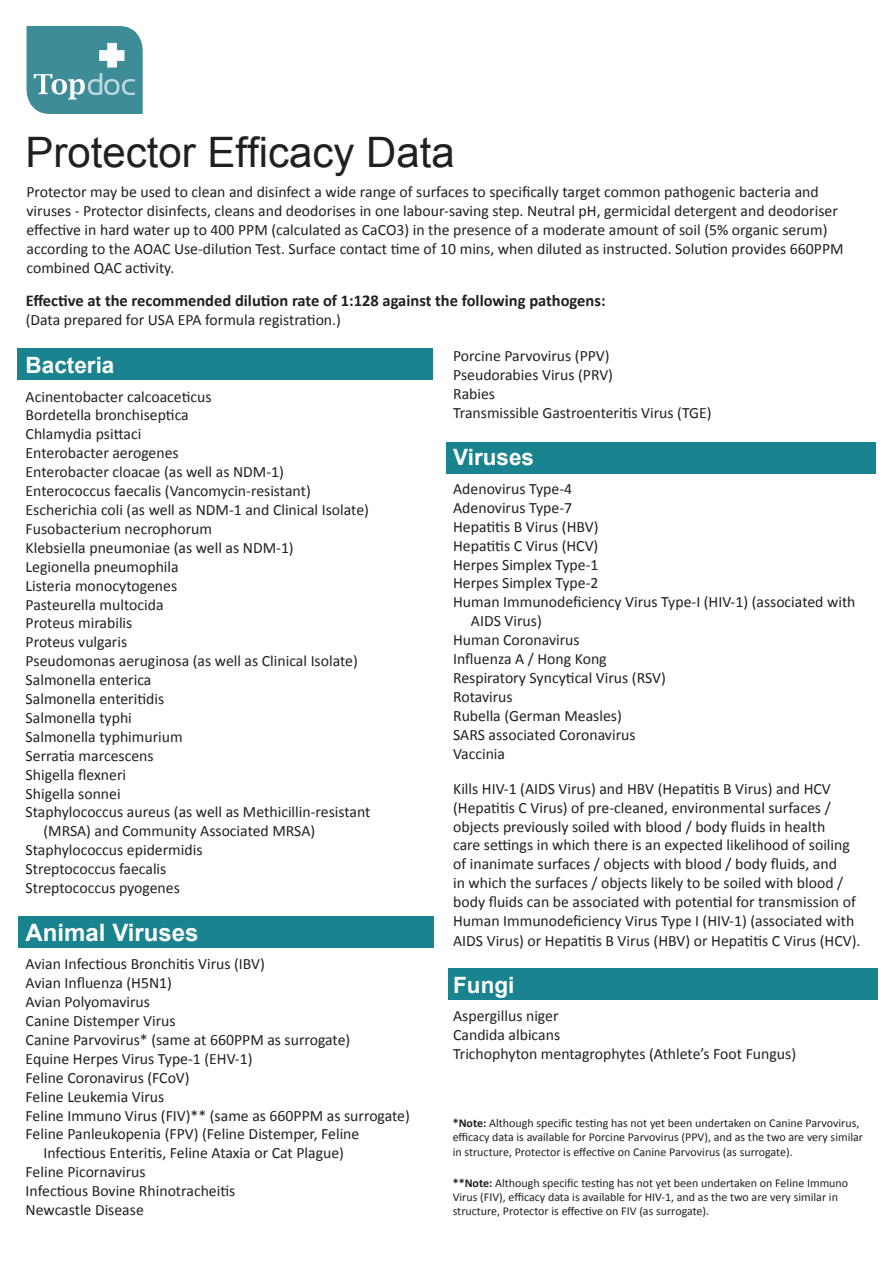
<style>
.page{position:relative;width:893px;height:1263px;background:#fff}
.page>*{position:absolute;margin:0;border:0;box-sizing:border-box;transform-origin:0 0}
.t1{font:42px "Arial";color:#231f20}
.t2{font:700 24px "Arial";color:#fff}
.t3{font:700 22.5px "Arial";color:#fff}
.t4{font:700 16.5px "Calibri";color:#231f20}
.t5{font:15.75px/18.9px "Calibri";color:#231f20}
.t6{font:12px/14.4px "Calibri";color:#231f20}
.s1{font-weight:700}
</style>
<div class="page">
<div style="left:446px;top:442px;width:430px;height:31px;background:#19838f"></div>
<div style="left:18px;top:916px;width:416px;height:31px;background:#19838f"></div>
<div style="left:448px;top:968px;width:429px;height:32px;background:#19838f"></div>
<div style="left:17px;top:349px;width:415px;height:31px;background:#19838f"></div>
<svg style="left:27px;top:26px;width:116px;height:88px;background:#549aa3"></svg>
<h1 class="t1" style="left:25px;top:125px;width:431px">Protector Efficacy Data</h1>
<p class="t5" style="left:27px;top:183px;width:819px">Protector may be used to clean and disinfect a wide range of surfaces to specifically target common pathogenic bacteria and viruses - Protector disinfects, cleans and deodorises in one labour-saving step. Neutral pH, germicidal detergent and deodoriser effective in hard water up to 400 PPM (calculated as CaCO3) in the presence of a moderate amount of soil (5% organic serum) according to the AOAC Use-dilution Test. Surface contact time of 10 mins, when diluted as instructed. Solution provides 660PPM combined QAC activity.</p>
<p class="t4" style="left:26px;top:290px;width:581px">Effective at the recommended dilution rate of 1:128 against the following pathogens:</p>
<p class="t5" style="left:26px;top:310px;width:317px">(Data prepared for USA EPA formula registration.)</p>
<h3 class="t3" style="left:26px;top:350px;width:90px">Bacteria</h3>
<p class="t5" style="left:26px;top:387px;width:187px">Acinentobacter calcoaceticus</p>
<p class="t5" style="left:26px;top:406px;width:165px">Bordetella bronchiseptica</p>
<p class="t5" style="left:26px;top:425px;width:117px">Chlamydia psittaci</p>
<p class="t5" style="left:26px;top:444px;width:155px">Enterobacter aerogenes</p>
<p class="t5" style="left:26px;top:463px;width:260px">Enterobacter cloacae (as well as NDM-1)</p>
<p class="t5" style="left:26px;top:481px;width:287px">Enterococcus faecalis (Vancomycin-resistant)</p>
<p class="t5" style="left:26px;top:500px;width:345px">Escherichia coli (as well as NDM-1 and Clinical Isolate)</p>
<p class="t5" style="left:26px;top:519px;width:188px">Fusobacterium necrophorum</p>
<p class="t5" style="left:26px;top:538px;width:270px">Klebsiella pneumoniae (as well as NDM-1)</p>
<p class="t5" style="left:26px;top:557px;width:155px">Legionella pneumophila</p>
<p class="t5" style="left:26px;top:576px;width:153px">Listeria monocytogenes</p>
<p class="t5" style="left:26px;top:595px;width:139px">Pasteurella multocida</p>
<p class="t5" style="left:26px;top:614px;width:108px">Proteus mirabilis</p>
<p class="t5" style="left:26px;top:633px;width:103px">Proteus vulgaris</p>
<p class="t5" style="left:26px;top:652px;width:334px">Pseudomonas aeruginosa (as well as Clinical Isolate)</p>
<p class="t5" style="left:26px;top:670px;width:127px">Salmonella enterica</p>
<p class="t5" style="left:26px;top:689px;width:140px">Salmonella enteritidis</p>
<p class="t5" style="left:26px;top:708px;width:108px">Salmonella typhi</p>
<p class="t5" style="left:26px;top:727px;width:159px">Salmonella typhimurium</p>
<p class="t5" style="left:26px;top:746px;width:129px">Serratia marcescens</p>
<p class="t5" style="left:26px;top:765px;width:102px">Shigella flexneri</p>
<p class="t5" style="left:26px;top:784px;width:97px">Shigella sonnei</p>
<p class="t5" style="left:26px;top:803px;width:346px">Staphylococcus aureus (as well as Methicillin-resistant</p>
<p class="t5" style="left:43px;top:822px;width:273px">(MRSA) and Community Associated MRSA)</p>
<p class="t5" style="left:26px;top:841px;width:178px">Staphylococcus epidermidis</p>
<p class="t5" style="left:26px;top:859px;width:142px">Streptococcus faecalis</p>
<p class="t5" style="left:26px;top:878px;width:156px">Streptococcus pyogenes</p>
<h2 class="t2" style="left:26px;top:916px;width:174px">Animal Viruses</h2>
<p class="t5" style="left:26px;top:955px;width:241px">Avian Infectious Bronchitis Virus (IBV)</p>
<p class="t5" style="left:26px;top:973px;width:148px">Avian Influenza (H5N1)</p>
<p class="t5" style="left:26px;top:992px;width:126px">Avian Polyomavirus</p>
<p class="t5" style="left:26px;top:1011px;width:151px">Canine Distemper Virus</p>
<p class="t5" style="left:26px;top:1030px;width:326px">Canine Parvovirus* (same at 660PPM as surrogate)</p>
<p class="t5" style="left:26px;top:1049px;width:228px">Equine Herpes Virus Type-1 (EHV-1)</p>
<p class="t5" style="left:26px;top:1068px;width:166px">Feline Coronavirus (FCoV)</p>
<p class="t5" style="left:26px;top:1087px;width:140px">Feline Leukemia Virus</p>
<p class="t5" style="left:26px;top:1106px;width:386px">Feline Immuno Virus (FIV)** (same as 660PPM as surrogate)</p>
<p class="t5" style="left:26px;top:1125px;width:335px">Feline Panleukopenia (FPV) (Feline Distemper, Feline</p>
<p class="t5" style="left:43px;top:1144px;width:302px">Infectious Enteritis, Feline Ataxia or Cat Plague)</p>
<p class="t5" style="left:26px;top:1162px;width:122px">Feline Picornavirus</p>
<p class="t5" style="left:26px;top:1181px;width:211px">Infectious Bovine Rhinotracheitis</p>
<p class="t5" style="left:26px;top:1200px;width:120px">Newcastle Disease</p>
<p class="t5" style="left:453px;top:346px;width:260px">Porcine Parvovirus (PPV)<br>Pseudorabies Virus (PRV)<br>Rabies<br>Transmissible Gastroenteritis Virus (TGE)</p>
<h3 class="t3" style="left:453px;top:442px;width:82px">Viruses</h3>
<p class="t5" style="left:453px;top:479px;width:120px">Adenovirus Type-4</p>
<p class="t5" style="left:453px;top:498px;width:120px">Adenovirus Type-7</p>
<p class="t5" style="left:453px;top:517px;width:147px">Hepatitis B Virus (HBV)</p>
<p class="t5" style="left:453px;top:536px;width:147px">Hepatitis C Virus (HCV)</p>
<p class="t5" style="left:453px;top:555px;width:147px">Herpes Simplex Type-1</p>
<p class="t5" style="left:453px;top:574px;width:147px">Herpes Simplex Type-2</p>
<p class="t5" style="left:453px;top:593px;width:404px">Human Immunodeficiency Virus Type-I (HIV-1) (associated with</p>
<p class="t5" style="left:471px;top:612px;width:72px">AIDS Virus)</p>
<p class="t5" style="left:453px;top:630px;width:128px">Human Coronavirus</p>
<p class="t5" style="left:453px;top:649px;width:155px">Influenza A / Hong Kong</p>
<p class="t5" style="left:453px;top:668px;width:214px">Respiratory Syncytical Virus (RSV)</p>
<p class="t5" style="left:453px;top:687px;width:61px">Rotavirus</p>
<p class="t5" style="left:453px;top:706px;width:170px">Rubella (German Measles)</p>
<p class="t5" style="left:453px;top:725px;width:184px">SARS associated Coronavirus</p>
<p class="t5" style="left:453px;top:744px;width:53px">Vaccinia</p>
<p class="t5" style="left:453px;top:779px;width:409px">Kills HIV-1 (AIDS Virus) and HBV (Hepatitis B Virus) and HCV (Hepatitis C Virus) of pre-cleaned, environmental surfaces / objects previously soiled with blood / body fluids in health<br>care settings in which there is an expected likelihood of soiling of inanimate surfaces / objects with blood / body fluids, and<br>in which the surfaces / objects likely to be soiled with blood / body fluids can be associated with potential for transmission of Human Immunodeficiency Virus Type I (HIV-1) (associated with AIDS Virus) or Hepatitis B Virus (HBV) or Hepatitis C Virus (HCV).</p>
<h3 class="t3" style="left:453px;top:970px;width:63px">Fungi</h3>
<p class="t5" style="left:453px;top:1006px;width:344px">Aspergillus niger<br>Candida albicans<br>Trichophyton mentagrophytes (Athlete’s Foot Fungus)</p>
<p class="t6" style="left:453px;top:1116px;width:412px"><span class="s1">*Note:</span> Although specific testing has not yet been undertaken on Canine Parvovirus, efficacy data is available for Porcine Parvovirus (PPV), and as the two are very similar in structure, Protector is effective on Canine Parvovirus (as surrogate).</p>
<p class="t6" style="left:453px;top:1175px;width:397px"><span class="s1">**Note:</span> Although specific testing has not yet been undertaken on Feline Immuno<br>Virus (FIV), efficacy data is available for HIV-1, and as the two are very similar in structure, Protector is effective on FIV (as surrogate).</p>
</div>
